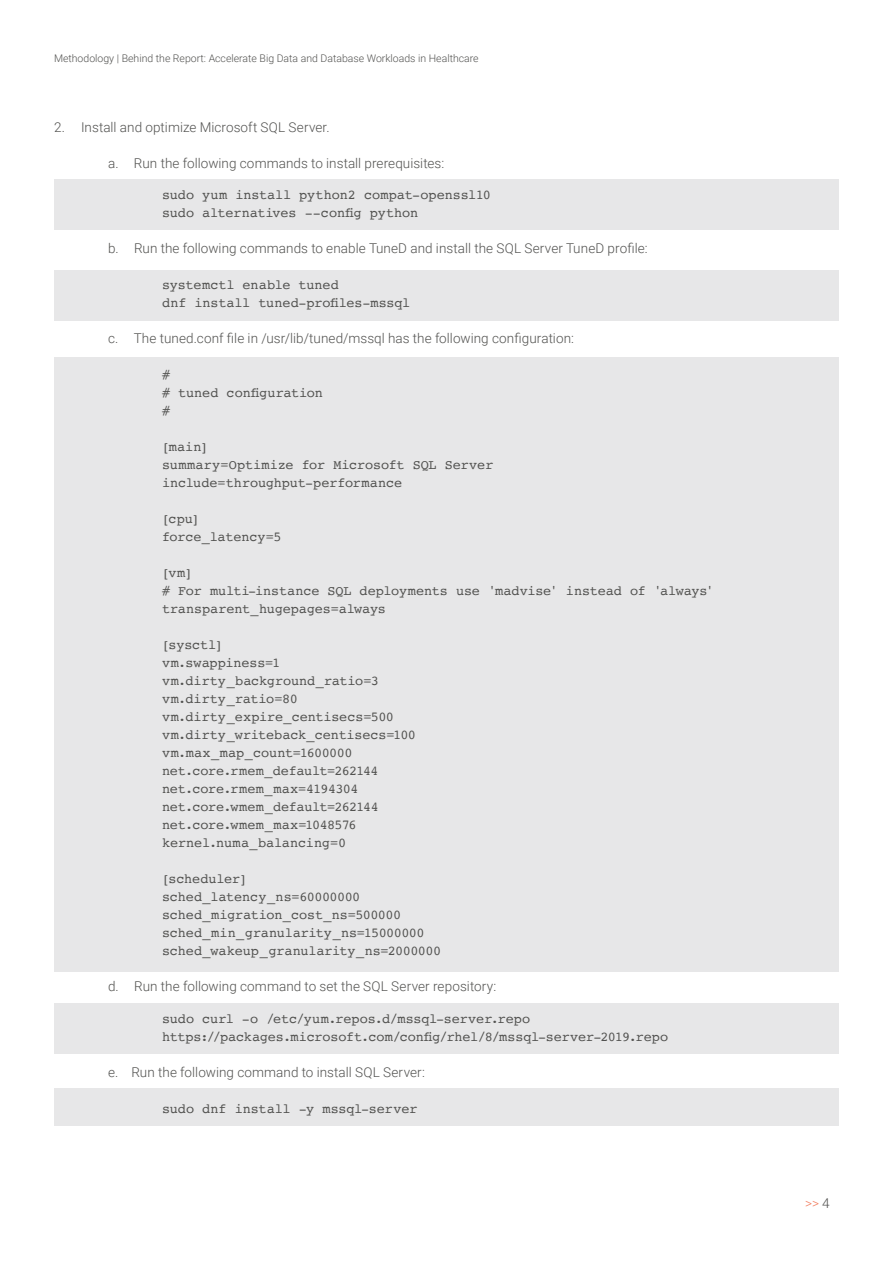
<style>
.page{position:relative;width:893px;height:1263px;background:#fff}
.page>*{position:absolute;margin:0;border:0;box-sizing:border-box;transform-origin:0 0}
.t1{font:13.5px/18px "Courier";letter-spacing:-.01em;color:#525250}
.t2{font:300 13.5px "Roboto";letter-spacing:.005em;color:#525250}
.t3{font:300 13.5px "Roboto";color:#f27c5e}
.t4{font:300 10.5px "Roboto";color:#525250}
.s1{color:#525250}
</style>
<div class="page">
<div style="left:54px;top:358px;width:784px;height:614px;background:#e7e7e8"></div>
<div style="left:55px;top:179px;width:784px;height:51px;background:#e7e7e8"></div>
<div style="left:55px;top:270px;width:784px;height:50px;background:#e7e7e8"></div>
<div style="left:55px;top:1003px;width:784px;height:50px;background:#e7e7e8"></div>
<div style="left:55px;top:1088px;width:784px;height:38px;background:#e7e7e8"></div>
<p class="t4" style="left:54px;top:51px;width:426px">Methodology | Behind the Report: Accelerate Big Data and Database Workloads in Healthcare</p>
<p class="t2" style="left:54px;top:117px;width:277px">2. Install and optimize Microsoft SQL Server.</p>
<p class="t2" style="left:108px;top:153px;width:338px">a. Run the following commands to install prerequisites:</p>
<p class="t1" style="left:162px;top:186px;width:330px">sudo yum install python2 compat-openssl10 sudo alternatives --config python</p>
<p class="t2" style="left:108px;top:239px;width:541px">b. Run the following commands to enable TuneD and install the SQL Server TuneD profile:</p>
<p class="t1" style="left:162px;top:276px;width:250px">systemctl enable tuned<br>dnf install tuned-profiles-mssql</p>
<p class="t2" style="left:108px;top:329px;width:467px">c. The tuned.conf file in /usr/lib/tuned/mssql has the following configuration:</p>
<p class="t1" style="left:162px;top:366px;width:163px">#<br># tuned configuration #</p>
<p class="t1" style="left:162px;top:438px;width:333px">[main]<br>summary=Optimize for Microsoft SQL Server include=throughput-performance</p>
<p class="t1" style="left:162px;top:510px;width:121px">[cpu] force_latency=5</p>
<p class="t1" style="left:162px;top:564px;width:553px">[vm]<br># For multi-instance SQL deployments use 'madvise' instead of 'always' transparent_hugepages=always</p>
<p class="t1" style="left:162px;top:636px;width:255px">[sysctl]<br>vm.swappiness=1 vm.dirty_background_ratio=3 vm.dirty_ratio=80 vm.dirty_expire_centisecs=500 vm.dirty_writeback_centisecs=100 vm.max_map_count=1600000 net.core.rmem_default=262144 net.core.rmem_max=4194304 net.core.wmem_default=262144 net.core.wmem_max=1048576 kernel.numa_balancing=0</p>
<p class="t1" style="left:162px;top:869px;width:281px">[scheduler] sched_latency_ns=60000000 sched_migration_cost_ns=500000 sched_min_granularity_ns=15000000 sched_wakeup_granularity_ns=2000000</p>
<p class="t2" style="left:108px;top:977px;width:390px">d. Run the following command to set the SQL Server repository:</p>
<p class="t1" style="left:162px;top:1009px;width:508px">sudo curl -o /etc/yum.repos.d/mssql-server.repo https://packages.microsoft.com/config/rhel/8/mssql-server-2019.repo</p>
<p class="t2" style="left:108px;top:1062px;width:318px">e. Run the following command to install SQL Server:</p>
<p class="t1" style="left:162px;top:1099px;width:257px">sudo dnf install -y mssql-server</p>
<p class="t3" style="left:805px;top:1194px;width:26px">&gt;&gt; <span class="s1">4</span></p>
</div>
